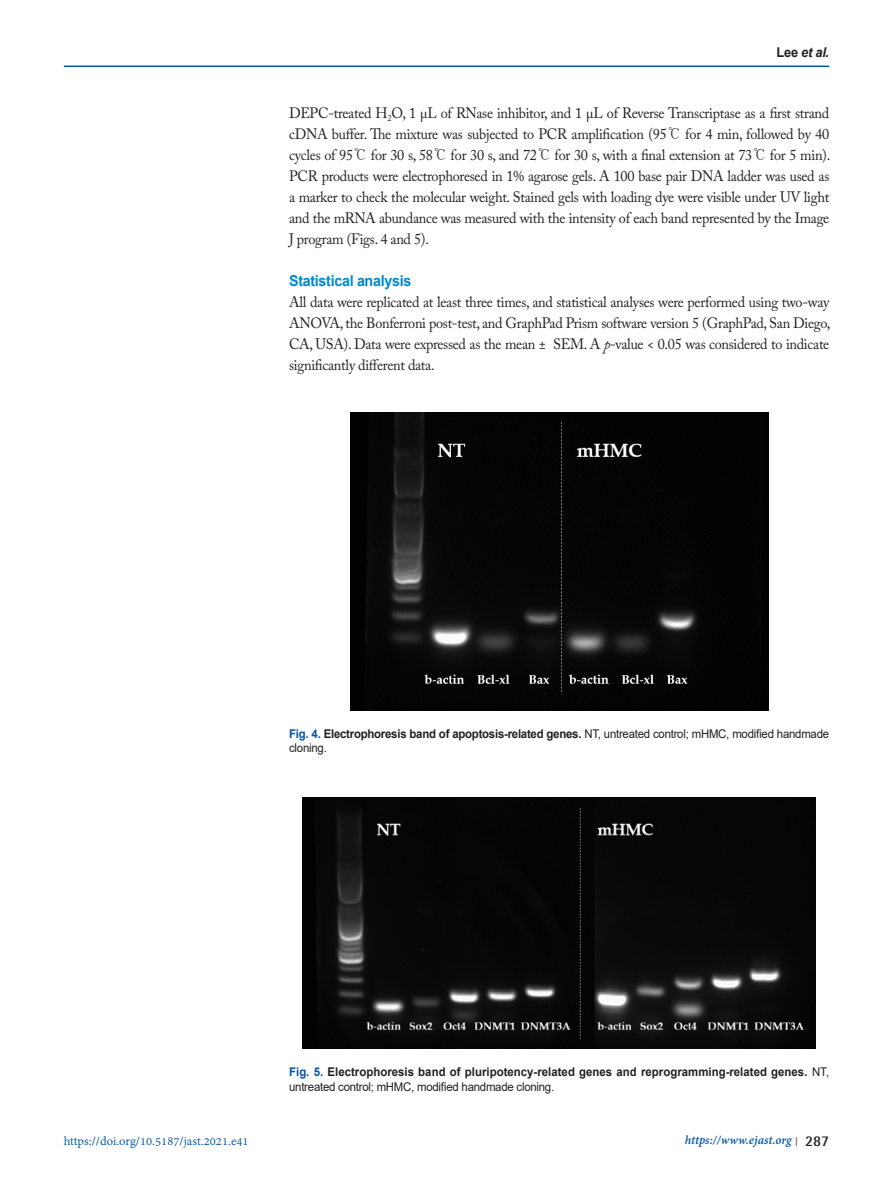
<style>
.page{position:relative;width:893px;height:1191px;background:#fff}
.page>*{position:absolute;margin:0;border:0;box-sizing:border-box;transform-origin:0 0}
.main_text_2nd_more_n{font:15px/21px "Adobe Caslon Pro";letter-spacing:-.02em;color:#231f20;text-align:justify;scale:.95 1}
.heading_2nd{font:700 15px "Arial";letter-spacing:-.02em;color:#0089cf;scale:.95 1}
.t1{font:13.5px "Adobe Devanagari";color:#0154a6}
.t2{font:italic 700 13.5px "Adobe Devanagari";color:#0154a6}
.t3{font:italic 700 13.5px "Arial";color:#231f20;scale:.95 1}
.t4{font:700 12px/14.4px "Arial";color:#231f20;scale:.95 1}
.t5{font:12px/14.4px "Arial";letter-spacing:-.02em;color:#231f20;scale:.95 1}
.s1{font-style:normal}
.s2{font-family:"Adobe Myungjo Std";font-weight:500}
.s3{font-style:italic}
.s4{font-weight:700;color:#0154a6}
.s5{font-weight:700}
.s6{color:#0154a6}
.s7{font-weight:400}
.s8{font-family:"Shonar Bangla";font-style:normal;font-size:12px;color:#231f20}
.s9{font-family:"Rotis Semi Sans Std";font-style:normal;font-size:15px;color:#231f20}
</style>
<div class="page">
<hr style="left:64px;top:66px;width:765px;height:1px;background:#0154a6">
<img style="left:350px;top:412px;width:418px;height:298px">
<img style="left:303px;top:797px;width:513px;height:251px">
<p class="t3" style="left:777px;top:43px;width:57px"><span class="s1">Lee</span> et al.</p>
<p class="main_text_2nd_more_n" style="left:289px;top:102px;width:571px">DEPC-treated H<sub>2</sub>O, 1 μL of RNase inhibitor, and 1 μL of Reverse Transcriptase as a first strand cDNA buffer. The mixture was subjected to PCR amplification (95<span class="s2">℃</span> for 4 min, followed by 40 cycles of 95<span class="s2">℃</span> for 30 s, 58<span class="s2">℃</span> for 30 s, and 72<span class="s2">℃</span> for 30 s, with a final extension at 73<span class="s2">℃</span> for 5 min).<br>PCR products were electrophoresed in 1% agarose gels. A 100 base pair DNA ladder was used as a marker to check the molecular weight. Stained gels with loading dye were visible under UV light and the mRNA abundance was measured with the intensity of each band represented by the Image J program (Figs. 4 and 5).</p>
<p class="heading_2nd" style="left:289px;top:270px;width:130px">Statistical analysis</p>
<p class="main_text_2nd_more_n" style="left:289px;top:291px;width:571px">All data were replicated at least three times, and statistical analyses were performed using two-way ANOVA, the Bonferroni post-test, and GraphPad Prism software version 5 (GraphPad, San Diego, CA, USA). Data were expressed as the mean ± SEM. A <span class="s3">p</span>-value &lt; 0.05 was considered to indicate significantly different data.</p>
<p class="t5" style="left:289px;top:726px;width:570px"><span class="s4">Fig. 4.</span> <span class="s5">Electrophoresis band of apoptosis-related genes.</span> NT, untreated control; mHMC, modified handmade cloning.</p>
<p class="t4" style="left:289px;top:1064px;width:570px"><span class="s6">Fig. 5.</span> Electrophoresis band of pluripotency-related genes and reprogramming-related genes. <span class="s7">NT, untreated control; mHMC, modified handmade cloning.</span></p>
<p class="t1" style="left:64px;top:1133px;width:186px">https://doi.org/10.5187/jast.2021.e41</p>
<p class="t2" style="left:685px;top:1132px;width:146px">https://www.ejast.org <span class="s8">|</span> <span class="s9">287</span></p>
</div>
